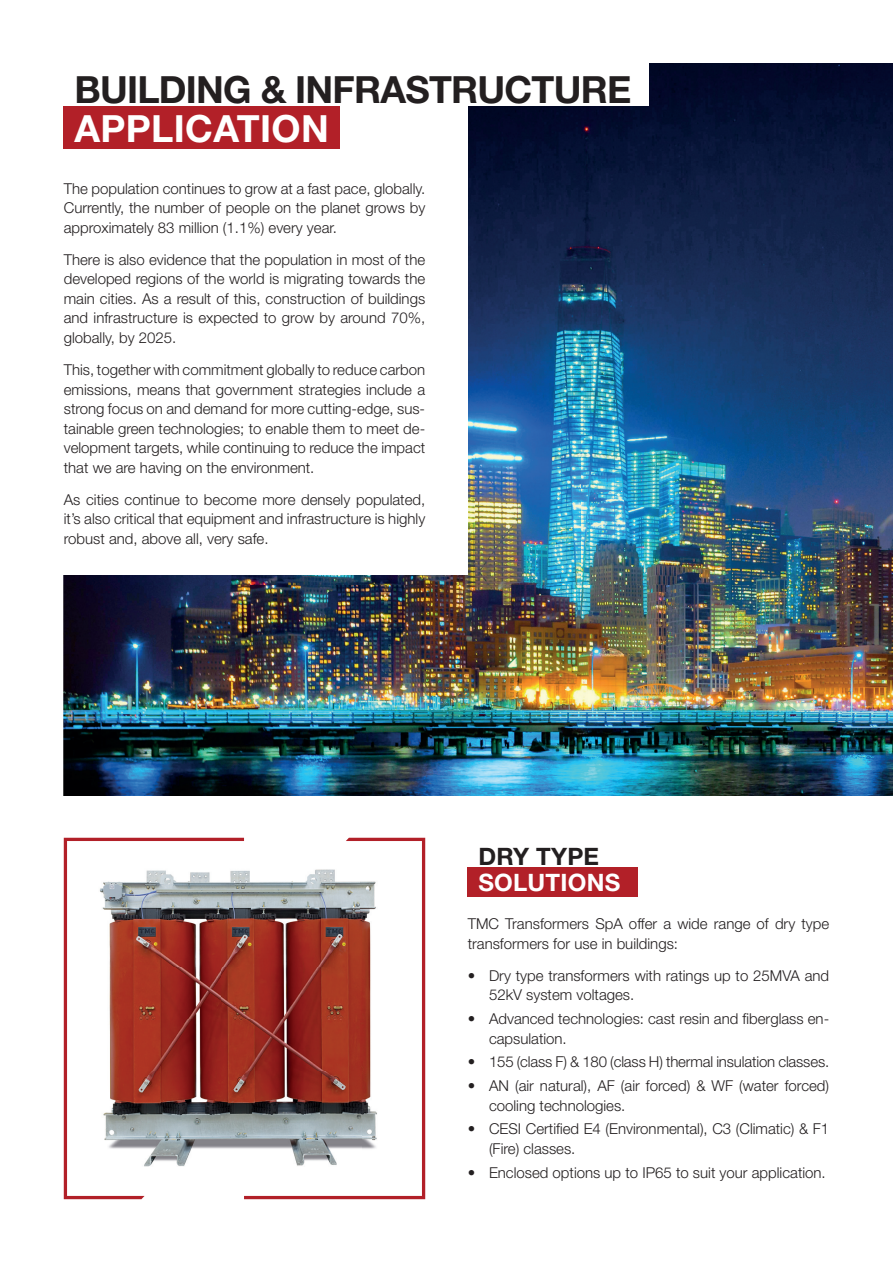
<style>
.page{position:relative;width:893px;height:1263px;background:#fff}
.page>*{position:absolute;margin:0;border:0;box-sizing:border-box;transform-origin:0 0}
.t1{font:700 37.5px "Helvetica Neue LT Std";letter-spacing:-.02em;color:#231f20}
.t2{font:700 37.5px "Helvetica Neue LT Std";letter-spacing:.01em;color:#fff}
.t3{font:700 24px "Helvetica Neue LT Std";letter-spacing:.01em;color:#fff}
.t4{font:700 24px "Helvetica Neue LT Std";letter-spacing:.01em;color:#231f20}
.t5{font:300 15px/19.5px "Helvetica Neue LT Std";color:#231f20}
</style>
<div class="page">
<img style="left:64px;top:64px;width:829px;height:731px">
<div style="left:0;top:0;width:468px;height:574px;background:#fff"></div>
<div style="left:64px;top:60px;width:584px;height:46px;background:#fff"></div>
<div style="left:64px;top:106px;width:276px;height:43px;background:#b22028"></div>
<svg style="left:64px;top:838px;width:180px;height:361px"></svg>
<svg style="left:244px;top:838px;width:181px;height:361px"></svg>
<div style="left:468px;top:867px;width:170px;height:30px;background:#b22028"></div>
<h1 class="t1" style="left:74px;top:67px;width:558px">BUILDING &amp; INFRASTRUCTURE</h1>
<h1 class="t2" style="left:74px;top:106px;width:256px">APPLICATION</h1>
<p class="t5" style="left:64px;top:178px;width:363px;text-align:justify">The population continues to grow at a fast pace, globally.<br>Currently, the number of people on the planet grows by approximately 83 million (1.1%) every year.</p>
<p class="t5" style="left:64px;top:249px;width:363px;text-align:justify">There is also evidence that the population in most of the developed regions of the world is migrating towards the main cities. As a result of this, construction of buildings and infrastructure is expected to grow by around 70%, globally, by 2025.</p>
<p class="t5" style="left:64px;top:360px;width:363px;text-align:justify">This, together with commitment globally to reduce carbon emissions, means that government strategies include a strong focus on and demand for more cutting-edge, sus&shy;tainable green technologies; to enable them to meet de&shy;velopment targets, while continuing to reduce the impact that we are having on the environment.</p>
<p class="t5" style="left:64px;top:489px;width:363px;text-align:justify">As cities continue to become more densely populated, it’s also critical that equipment and infrastructure is highly robust and, above all, very safe.</p>
<h2 class="t4" style="left:478px;top:841px;width:122px">DRY TYPE</h2>
<h2 class="t3" style="left:478px;top:867px;width:143px">SOLUTIONS</h2>
<p class="t5" style="left:468px;top:914px;width:363px">TMC Transformers SpA offer a wide range of dry type transformers for use in buildings:</p>
<p class="t5" style="left:489px;top:965px;width:342px;text-indent:-21px">• Dry type transformers with ratings up to 25MVA and<br>52kV system voltages.</p>
<p class="t5" style="left:489px;top:1009px;width:342px;text-indent:-21px">• Advanced technologies: cast resin and fiberglass en&shy;capsulation.</p>
<p class="t5" style="left:468px;top:1052px;width:363px">• 155 (class F) &amp; 180 (class H) thermal insulation classes.</p>
<p class="t5" style="left:489px;top:1076px;width:342px;text-indent:-21px">• AN (air natural), AF (air forced) &amp; WF (water forced) cooling technologies.</p>
<p class="t5" style="left:489px;top:1119px;width:342px;text-indent:-21px">• CESI Certified E4 (Environmental), C3 (Climatic) &amp; F1 (Fire) classes.</p>
<p class="t5" style="left:468px;top:1162px;width:359px">• Enclosed options up to IP65 to suit your application.</p>
</div>
